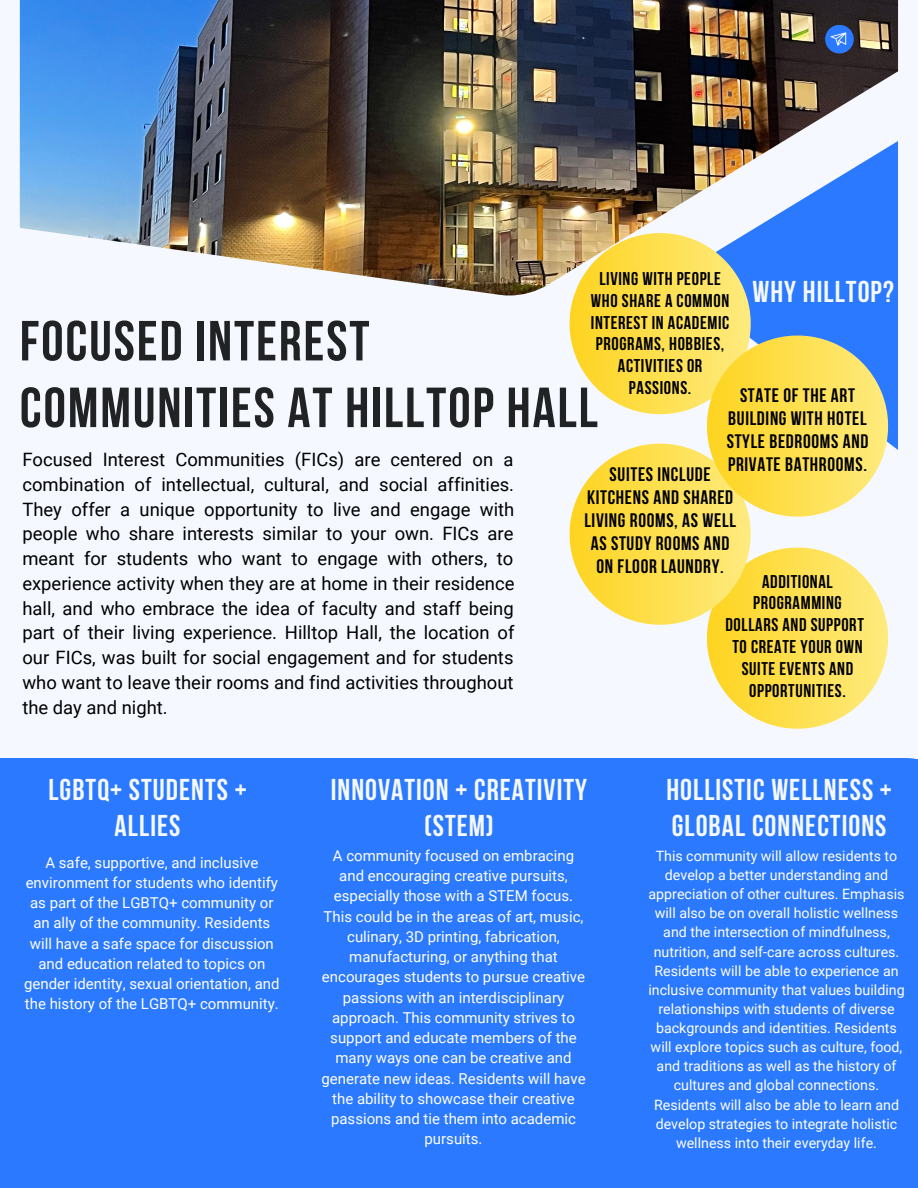
<style>
.page{position:relative;width:918px;height:1188px;background:#f5f9ff}
.page>*{position:absolute;margin:0;border:0;box-sizing:border-box;transform-origin:0 0}
.t1{font:700 56.4px/66.8px "Bebas Neue";letter-spacing:.035em;color:#212224}
.t2{font:700 30px/36px "Bebas Neue";letter-spacing:.035em;color:#f5f9ff;text-align:center}
.t3{font:700 19.5px/23.1px "Bebas Neue";letter-spacing:.035em;color:#000;text-align:center}
.t4{font:18.45px/24.8px "Roboto";color:#000;text-align:justify}
.t5{font:700 18.45px/21.9px "Bebas Neue";letter-spacing:.035em;color:#000;text-align:center}
.t6{font:15px/20.2px "Roboto";color:#fefffe;text-align:center}
.t7{font:14.25px/19.2px "Roboto";color:#fefffe;text-align:center}
</style>
<div class="page">
<div style="left:0;top:758px;width:918px;height:430px;background:#2b79ff"></div>
<img style="left:20px;top:0;width:878px;height:295px">
<svg style="left:679px;top:141px;width:219px;height:309px"></svg>
<div style="left:825px;top:25px;width:29px;height:28px;background:#2b79ff;border-radius:50%"></div>
<svg style="left:831px;top:32px;width:15px;height:14px"></svg>
<svg style="left:570px;top:233px;width:318px;height:496px"></svg>
<p class="t5" style="left:591px;top:269px;width:140px">LIVING WITH PEOPLE<br>WHO SHARE A COMMON<br>INTEREST IN ACADEMIC<br>PROGRAMS, HOBBIES,<br>ACTIVITIES OR<br>PASSIONS.</p>
<p class="t2" style="left:753px;top:276px;width:143px">WHY HILLTOP?</p>
<p class="t1" style="left:20px;top:313px;width:579px">FOCUSED INTEREST<br>COMMUNITIES AT HILLTOP HALL</p>
<p class="t4" style="left:22px;top:448px;width:494px">Focused Interest Communities (FICs) are centered on a combination of intellectual, cultural, and social affinities.<br>They offer a unique opportunity to live and engage with people who share interests similar to your own. FICs are meant for students who want to engage with others, to experience activity when they are at home in their residence hall, and who embrace the idea of faculty and staff being part of their living experience. Hilltop Hall, the location of our FICs, was built for social engagement and for students who want to leave their rooms and find activities throughout the day and night.</p>
<p class="t3" style="left:727px;top:385px;width:143px">STATE OF THE ART<br>BUILDING WITH HOTEL<br>STYLE BEDROOMS AND<br>PRIVATE BATHROOMS.</p>
<p class="t3" style="left:584px;top:464px;width:153px">SUITES INCLUDE<br>KITCHENS AND SHARED<br>LIVING ROOMS, AS WELL<br>AS STUDY ROOMS AND<br>ON FLOOR LAUNDRY.</p>
<p class="t5" style="left:725px;top:572px;width:140px">ADDITIONAL<br>PROGRAMMING<br>DOLLARS AND SUPPORT<br>TO CREATE YOUR OWN<br>SUITE EVENTS AND<br>OPPORTUNITIES.</p>
<p class="t2" style="left:48px;top:775px;width:200px">LGBTQ+ STUDENTS +<br>ALLIES</p>
<p class="t2" style="left:331px;top:775px;width:258px">INNOVATION + CREATIVITY (STEM)</p>
<p class="t2" style="left:666px;top:775px;width:227px;text-align:left">HOLLISTIC WELLNESS +<br>GLOBAL CONNECTIONS</p>
<p class="t6" style="left:24px;top:852px;width:257px">A safe, supportive, and inclusive environment for students who identify as part of the LGBTQ+ community or an ally of the community. Residents will have a safe space for discussion and education related to topics on gender identity, sexual orientation, and the history of the LGBTQ+ community.</p>
<p class="t6" style="left:321px;top:846px;width:266px">A community focused on embracing and encouraging creative pursuits, especially those with a STEM focus.<br>This could be in the areas of art, music, culinary, 3D printing, fabrication, manufacturing, or anything that encourages students to pursue creative passions with an interdisciplinary approach. This community strives to support and educate members of the many ways one can be creative and generate new ideas. Residents will have the ability to showcase their creative passions and tie them into academic pursuits.</p>
<p class="t7" style="left:648px;top:846px;width:258px">This community will allow residents to develop a better understanding and appreciation of other cultures. Emphasis will also be on overall holistic wellness and the intersection of mindfulness, nutrition, and self-care across cultures.<br>Residents will be able to experience an inclusive community that values building relationships with students of diverse backgrounds and identities. Residents will explore topics such as culture, food, and traditions as well as the history of cultures and global connections.<br>Residents will also be able to learn and develop strategies to integrate holistic wellness into their everyday life.</p>
</div>
